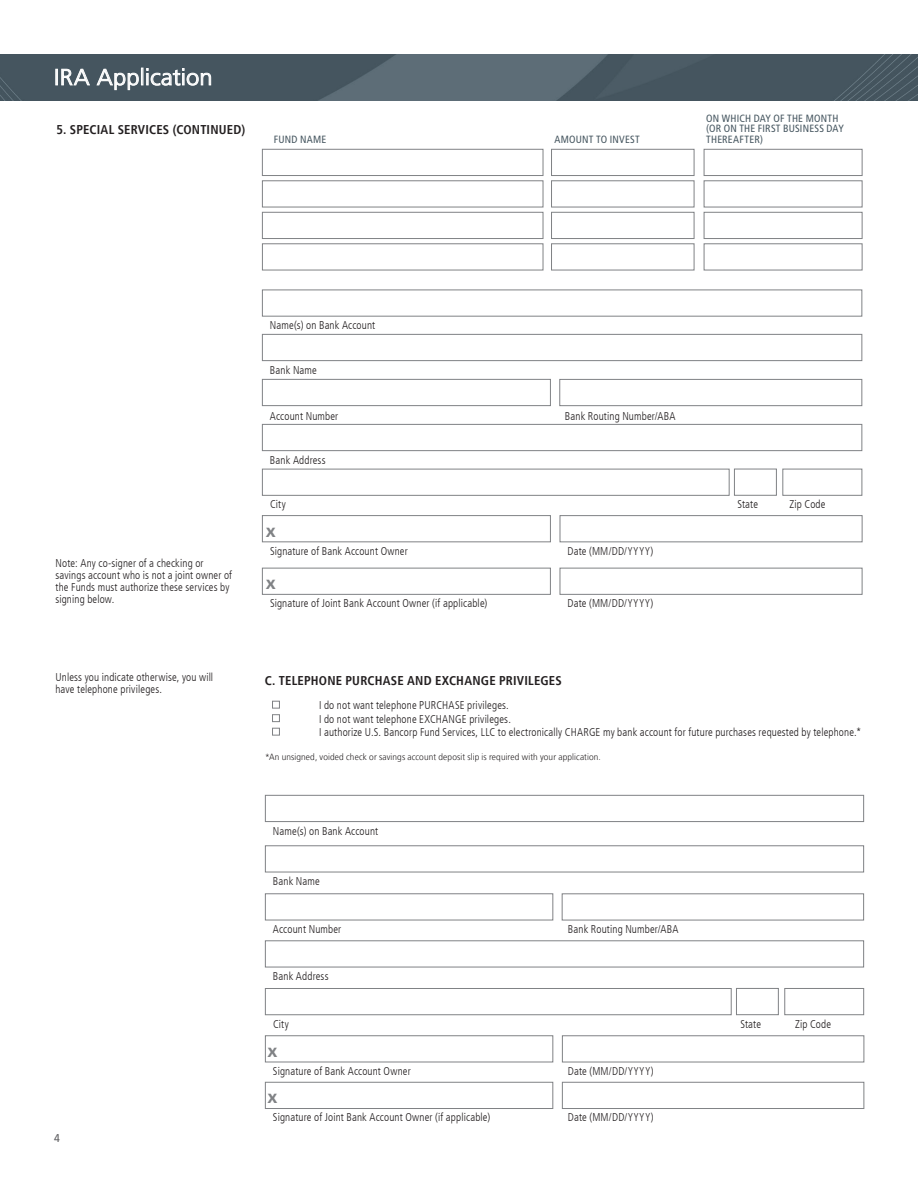
<style>
.page{position:relative;width:918px;height:1188px;background:#fff}
.page>*{position:absolute;margin:0;border:0;box-sizing:border-box;transform-origin:0 0}
.t1{font:300 22.5px "Frutiger LT";letter-spacing:.005em;color:#fff;scale:1.05 1}
.t2{font:700 18px "Frutiger LT";color:#808285}
.t3{font:700 condensed 12.75px "Frutiger LT";letter-spacing:.015em;color:#231f20}
.t4{font:300 condensed 11.25px/12px "Frutiger LT";letter-spacing:.015em;color:#231f20}
.t5{font:11.25px "Frutiger LT";color:#5f5f62;scale:.92 1}
.t6{font:condensed 10.5px/10.5px "Frutiger LT";letter-spacing:.02em;color:#45555f}
.t7{font:300 9px "Frutiger LT";letter-spacing:.015em;color:#231f20;scale:.92 1}
</style>
<div class="page">
<img style="left:0;top:54px;width:918px;height:47px">
<div style="left:262px;top:149px;width:281px;height:27px;border:1px solid #808285"></div>
<div style="left:551px;top:149px;width:143px;height:27px;border:1px solid #808285"></div>
<div style="left:262px;top:180px;width:281px;height:27px;border:1px solid #808285"></div>
<div style="left:551px;top:180px;width:143px;height:27px;border:1px solid #808285"></div>
<div style="left:262px;top:212px;width:281px;height:27px;border:1px solid #808285"></div>
<div style="left:551px;top:212px;width:143px;height:27px;border:1px solid #808285"></div>
<div style="left:262px;top:243px;width:281px;height:27px;border:1px solid #808285"></div>
<div style="left:551px;top:243px;width:143px;height:27px;border:1px solid #808285"></div>
<div style="left:704px;top:149px;width:158px;height:27px;border:1px solid #808285"></div>
<div style="left:704px;top:180px;width:158px;height:27px;border:1px solid #808285"></div>
<div style="left:704px;top:212px;width:158px;height:27px;border:1px solid #808285"></div>
<div style="left:704px;top:243px;width:158px;height:27px;border:1px solid #808285"></div>
<div style="left:262px;top:290px;width:600px;height:27px;border:1px solid #808285"></div>
<div style="left:262px;top:334px;width:600px;height:27px;border:1px solid #808285"></div>
<div style="left:559px;top:379px;width:303px;height:27px;border:1px solid #808285"></div>
<div style="left:262px;top:379px;width:289px;height:27px;border:1px solid #808285"></div>
<div style="left:262px;top:424px;width:600px;height:27px;border:1px solid #808285"></div>
<div style="left:262px;top:469px;width:468px;height:27px;border:1px solid #808285"></div>
<div style="left:782px;top:469px;width:80px;height:27px;border:1px solid #808285"></div>
<div style="left:734px;top:469px;width:43px;height:27px;border:1px solid #808285"></div>
<div style="left:262px;top:515px;width:289px;height:27px;border:1px solid #808285"></div>
<div style="left:560px;top:568px;width:302px;height:27px;border:1px solid #808285"></div>
<div style="left:560px;top:515px;width:302px;height:27px;border:1px solid #808285"></div>
<div style="left:262px;top:568px;width:289px;height:27px;border:1px solid #808285"></div>
<div style="left:265px;top:795px;width:599px;height:27px;border:1px solid #808285"></div>
<div style="left:265px;top:845px;width:599px;height:27px;border:1px solid #808285"></div>
<div style="left:562px;top:893px;width:302px;height:27px;border:1px solid #808285"></div>
<div style="left:265px;top:893px;width:288px;height:27px;border:1px solid #808285"></div>
<div style="left:265px;top:940px;width:599px;height:27px;border:1px solid #808285"></div>
<div style="left:265px;top:988px;width:467px;height:27px;border:1px solid #808285"></div>
<div style="left:784px;top:988px;width:80px;height:27px;border:1px solid #808285"></div>
<div style="left:736px;top:988px;width:43px;height:27px;border:1px solid #808285"></div>
<div style="left:265px;top:1035px;width:288px;height:27px;border:1px solid #808285"></div>
<div style="left:562px;top:1082px;width:302px;height:27px;border:1px solid #808285"></div>
<div style="left:562px;top:1035px;width:302px;height:27px;border:1px solid #808285"></div>
<div style="left:265px;top:1082px;width:288px;height:27px;border:1px solid #808285"></div>
<div style="left:272px;top:701px;width:8px;height:7px;border:1px solid #808285"></div>
<div style="left:272px;top:715px;width:8px;height:7px;border:1px solid #808285"></div>
<div style="left:272px;top:728px;width:8px;height:7px;border:1px solid #808285"></div>
<svg style="left:56px;top:69px;width:34px;height:16px"></svg>
<svg style="left:97px;top:68px;width:114px;height:22px"></svg>
<h1 class="t1" style="left:54px;top:64px;width:152px">IRA Application</h1>
<p class="t3" style="left:57px;top:122px;width:190px">5. SPECIAL SERVICES (CONTINUED)</p>
<p class="t6" style="left:274px;top:134px;width:54px">FUND NAME</p>
<p class="t6" style="left:554px;top:134px;width:87px">AMOUNT TO INVEST</p>
<p class="t6" style="left:706px;top:113px;width:139px">ON WHICH DAY OF THE MONTH (OR ON THE FIRST BUSINESS DAY<br>THEREAFTER)</p>
<p class="t4" style="left:56px;top:557px;width:178px">Note: Any co-signer of a checking or savings account who is not a joint owner of the Funds must authorize these services by signing below.</p>
<p class="t4" style="left:56px;top:671px;width:159px">Unless you indicate otherwise, you will have telephone privileges.</p>
<p class="t5" style="left:54px;top:1132px;width:8px">4</p>
<p class="t4" style="left:270px;top:319px;width:107px">Name(s) on Bank Account</p>
<p class="t4" style="left:270px;top:364px;width:48px">Bank Name</p>
<p class="t4" style="left:270px;top:410px;width:70px">Account Number</p>
<p class="t4" style="left:565px;top:410px;width:112px">Bank Routing Number/ABA</p>
<p class="t4" style="left:270px;top:454px;width:57px">Bank Address</p>
<p class="t4" style="left:270px;top:499px;width:17px">City</p>
<p class="t4" style="left:737px;top:499px;width:22px">State</p>
<p class="t4" style="left:789px;top:499px;width:38px">Zip Code</p>
<p class="t4" style="left:270px;top:545px;width:139px">Signature of Bank Account Owner</p>
<p class="t4" style="left:568px;top:545px;width:87px">Date (MM/DD/YYYY)</p>
<h2 class="t2" style="left:266px;top:520px;width:12px">x</h2>
<h2 class="t2" style="left:266px;top:572px;width:12px">x</h2>
<p class="t4" style="left:270px;top:598px;width:219px">Signature of Joint Bank Account Owner (if applicable)</p>
<p class="t4" style="left:568px;top:598px;width:87px">Date (MM/DD/YYYY)</p>
<p class="t3" style="left:265px;top:673px;width:299px">C. TELEPHONE PURCHASE AND EXCHANGE PRIVILEGES</p>
<p class="t4" style="left:319px;top:699px;width:544px;line-height:13.5px">I do not want telephone PURCHASE privileges.<br>I do not want telephone EXCHANGE privileges.<br>I authorize U.S. Bancorp Fund Services, LLC to electronically CHARGE my bank account for future purchases requested by telephone.*</p>
<p class="t7" style="left:265px;top:752px;width:367px">*An unsigned, voided check or savings account deposit slip is required with your application.</p>
<p class="t4" style="left:273px;top:825px;width:107px">Name(s) on Bank Account</p>
<p class="t4" style="left:273px;top:875px;width:48px">Bank Name</p>
<p class="t4" style="left:273px;top:923px;width:70px">Account Number</p>
<p class="t4" style="left:568px;top:923px;width:112px">Bank Routing Number/ABA</p>
<p class="t4" style="left:273px;top:970px;width:57px">Bank Address</p>
<p class="t4" style="left:273px;top:1018px;width:17px">City</p>
<p class="t4" style="left:740px;top:1018px;width:22px">State</p>
<p class="t4" style="left:795px;top:1018px;width:38px">Zip Code</p>
<p class="t4" style="left:273px;top:1065px;width:139px">Signature of Bank Account Owner</p>
<p class="t4" style="left:568px;top:1065px;width:87px">Date (MM/DD/YYYY)</p>
<p class="t4" style="left:273px;top:1112px;width:219px">Signature of Joint Bank Account Owner (if applicable)</p>
<p class="t4" style="left:568px;top:1112px;width:87px">Date (MM/DD/YYYY)</p>
<h2 class="t2" style="left:268px;top:1040px;width:12px">x</h2>
<h2 class="t2" style="left:268px;top:1086px;width:12px">x</h2>
</div>
